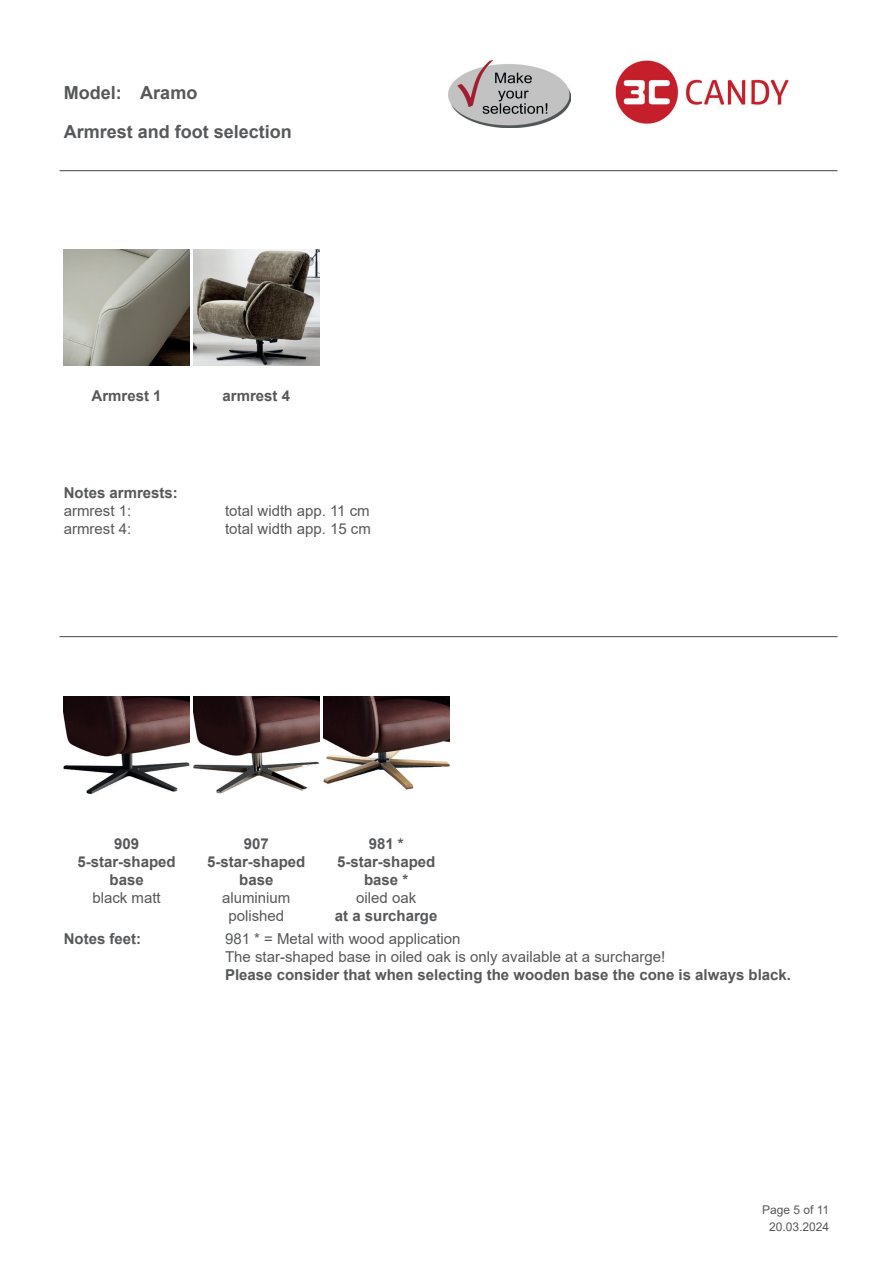
<style>
.page{position:relative;width:893px;height:1263px;background:#fff}
.page>*{position:absolute;margin:0;border:0;box-sizing:border-box;transform-origin:0 0}
.t1{font:700 18px "Arial";color:#57585a}
.t2{font:700 15px/18px "Arial";color:#57585a;text-align:center}
.t3{font:15px/18px "Arial";color:#57585a}
.t4{font:12px/17px "Arial";color:#57585a;text-align:center}
</style>
<div class="page">
<hr style="left:60px;top:636px;width:777px;height:1px;background:#57585a">
<hr style="left:60px;top:170px;width:777px;height:1px;background:#57585a">
<img style="left:64px;top:249px;width:125px;height:116px">
<img style="left:193px;top:249px;width:126px;height:116px">
<img style="left:64px;top:697px;width:125px;height:98px">
<img style="left:193px;top:697px;width:126px;height:97px">
<img style="left:323px;top:697px;width:126px;height:93px">
<img style="left:615px;top:60px;width:173px;height:63px">
<img style="left:448px;top:60px;width:122px;height:68px">
<p class="t1" style="left:64px;top:80px;width:59px">Model:</p>
<p class="t1" style="left:140px;top:80px;width:59px">Aramo</p>
<p class="t1" style="left:64px;top:119px;width:230px">Armrest and foot selection</p>
<p class="t2" style="left:92px;top:387px;width:72px">Armrest 1</p>
<p class="t2" style="left:223px;top:387px;width:69px">armrest 4</p>
<p class="t2" style="left:64px;top:484px;width:116px">Notes armrests:</p>
<p class="t3" style="left:64px;top:501px;width:69px">armrest 1: armrest 4:</p>
<p class="t3" style="left:225px;top:501px;width:147px">total width app. 11 cm total width app. 15 cm</p>
<p class="t2" style="left:77px;top:834px;width:100px">909<br>5-star-shaped base</p>
<p class="t3" style="left:92px;top:888px;width:70px">black matt</p>
<p class="t2" style="left:207px;top:834px;width:100px">907<br>5-star-shaped base</p>
<p class="t3" style="left:222px;top:888px;width:70px;text-align:center">aluminium polished</p>
<p class="t2" style="left:337px;top:834px;width:100px">981 *<br>5-star-shaped base *</p>
<p class="t3" style="left:356px;top:888px;width:62px">oiled oak</p>
<p class="t2" style="left:335px;top:906px;width:104px">at a surcharge</p>
<p class="t2" style="left:64px;top:930px;width:79px">Notes feet:</p>
<p class="t3" style="left:225px;top:930px;width:442px">981 * = Metal with wood application<br>The star-shaped base in oiled oak is only available at a surcharge!</p>
<p class="t2" style="left:225px;top:966px;width:568px">Please consider that when selecting the wooden base the cone is always black.</p>
<p class="t4" style="left:762px;top:1201px;width:69px">Page 5 of 11<br>20.03.2024</p>
</div>
